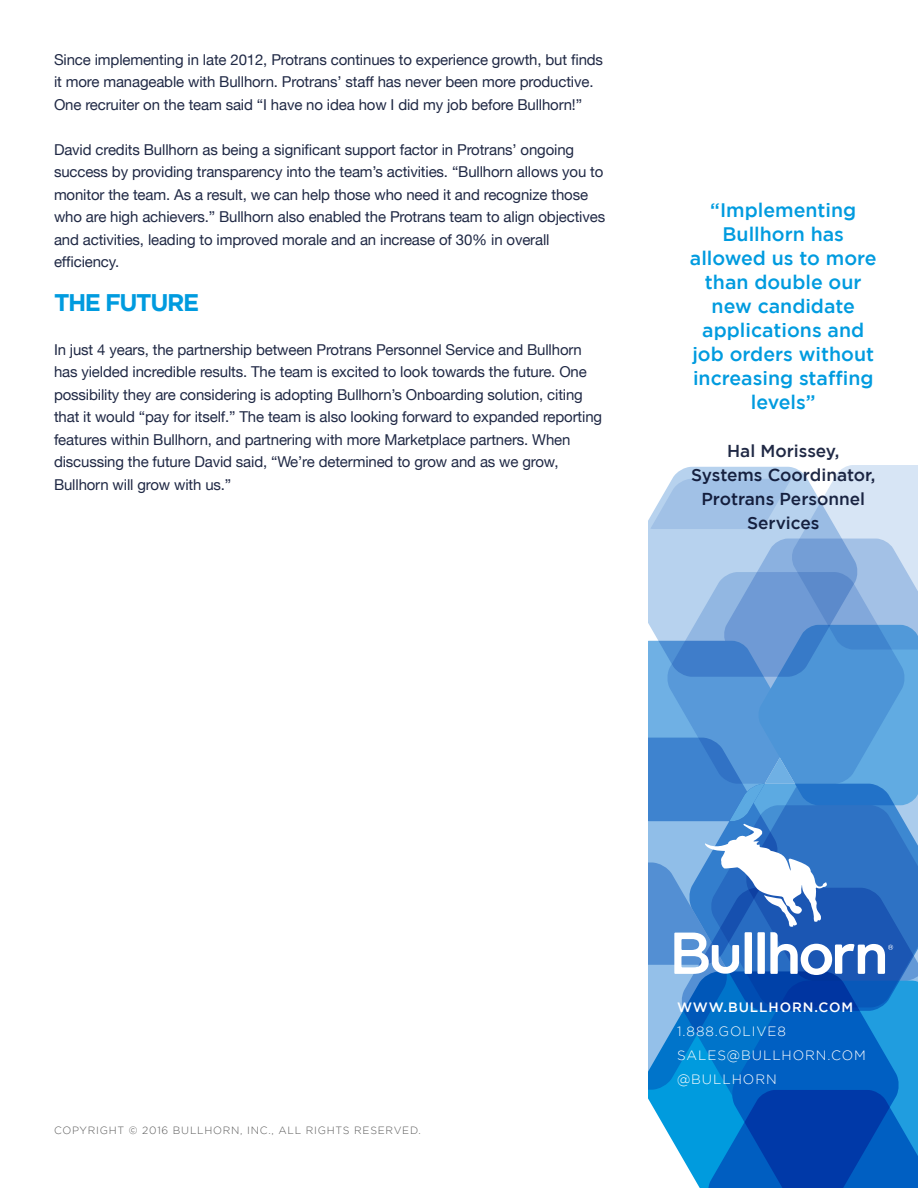
<style>
.page{position:relative;width:918px;height:1188px;background:#fff}
.page>*{position:absolute;margin:0;border:0;box-sizing:border-box;transform-origin:0 0}
.t1{font:700 24px "Gotham";letter-spacing:-.06em;color:#009bdf}
.t2{font:500 19.5px/24px "Gotham";color:#009bdf;text-align:center}
.t3{font:500 17.25px/24px "Gotham";color:#202945;text-align:center}
.t4{font:15px/22.5px "Helvetica Neue LT";letter-spacing:-.01em;color:#202945}
.t5{font:300 13.5px/24px "Gotham";letter-spacing:.07em;color:#fff}
.t6{font:500 13.5px "Gotham";letter-spacing:.07em;color:#fff}
.t7{font:300 10.5px "Gotham";letter-spacing:.07em;color:#595959}
</style>
<div class="page">
<svg style="left:648px;top:465px;width:270px;height:723px;background:#5693d4"></svg>
<p class="t4" style="left:54px;top:48px;width:551px">Since implementing in late 2012, Protrans continues to experience growth, but finds it more manageable with Bullhorn. Protrans’ staff has never been more productive.<br>One recruiter on the team said “I have no idea how I did my job before Bullhorn!”</p>
<p class="t4" style="left:54px;top:138px;width:553px">David credits Bullhorn as being a significant support factor in Protrans’ ongoing success by providing transparency into the team’s activities. “Bullhorn allows you to monitor the team. As a result, we can help those who need it and recognize those who are high achievers.” Bullhorn also enabled the Protrans team to align objectives and activities, leading to improved morale and an increase of 30% in overall efficiency.</p>
<h1 class="t1" style="left:54px;top:288px;width:147px">THE FUTURE</h1>
<p class="t4" style="left:54px;top:338px;width:550px">In just 4 years, the partnership between Protrans Personnel Service and Bullhorn has yielded incredible results. The team is excited to look towards the future. One possibility they are considering is adopting Bullhorn’s Onboarding solution, citing that it would “pay for itself.” The team is also looking forward to expanded reporting features within Bullhorn, and partnering with more Marketplace partners. When discussing the future David said, “We’re determined to grow and as we grow, Bullhorn will grow with us.”</p>
<h2 class="t2" style="left:690px;top:197px;width:188px">“Implementing<br>Bullhorn has allowed us to more than double our new candidate applications and job orders without increasing staffing levels”</h2>
<p class="t3" style="left:691px;top:438px;width:186px">Hal Morissey,<br>Systems Coordinator,<br>Protrans Personnel<br>Services</p>
<p class="t7" style="left:54px;top:1125px;width:368px">COPYRIGHT © 2016 BULLHORN, INC., ALL RIGHTS RESERVED.</p>
<p class="t6" style="left:677px;top:999px;width:178px">WWW.BULLHORN.COM</p>
<p class="t5" style="left:677px;top:1019px;width:190px">1.888.GOLIVE8<br>SALES@BULLHORN.COM @BULLHORN</p>
</div>
